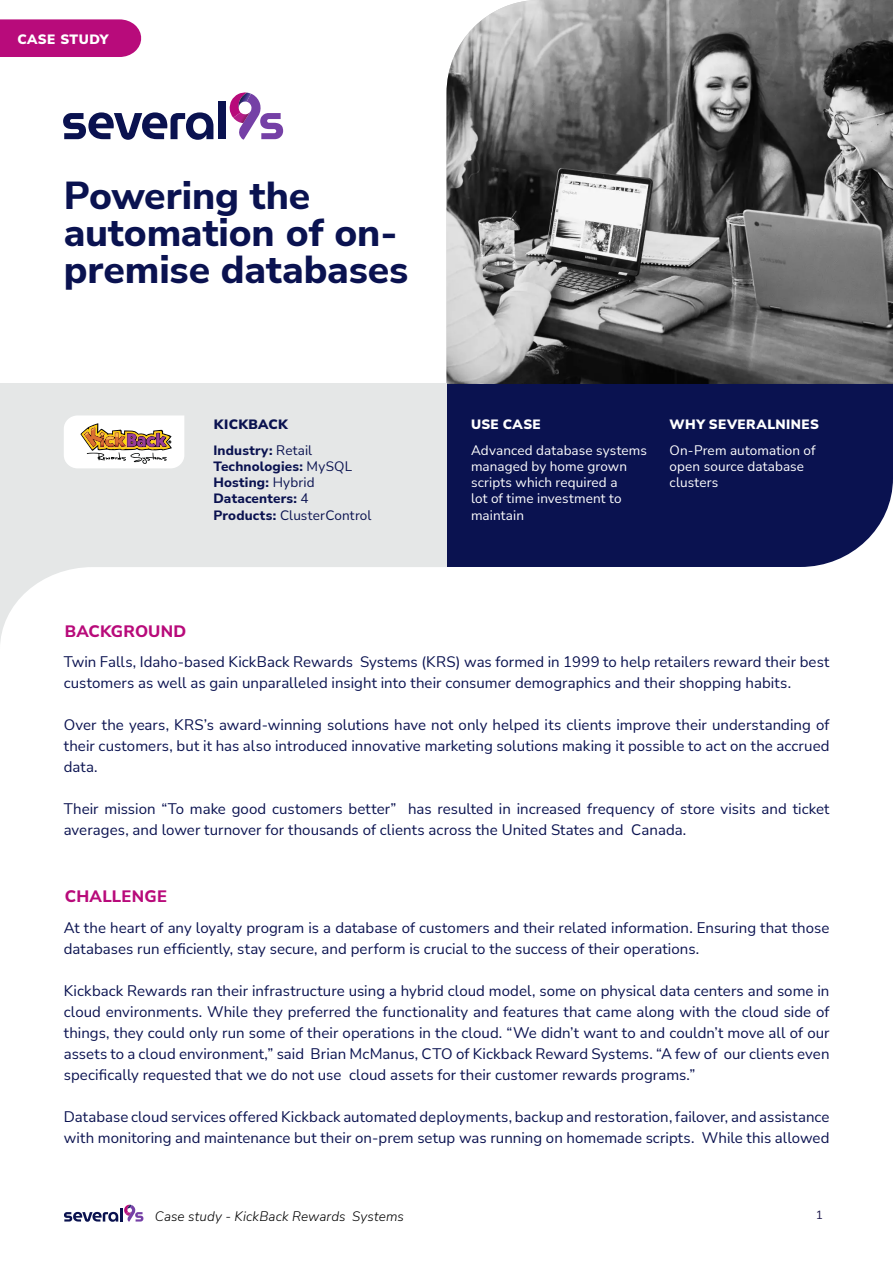
<style>
.page{position:relative;width:893px;height:1263px;background:#fff}
.page>*{position:absolute;margin:0;border:0;box-sizing:border-box;transform-origin:0 0}
.Heaader_02{font:800 39px/37px "Nunito Sans";letter-spacing:-.005em;color:#0a1250}
.Heaader_02-2{font:800 16.5px "Nunito Sans";letter-spacing:.015em;color:#b80a7a}
.Heaader_02-3{font:15px/21px "Nunito Sans";letter-spacing:.005em;color:#0a1250}
.Heaader_02-4{font:13.5px/16.2px "Nunito Sans";letter-spacing:.01em;color:#fff}
.Heaader_02-5{font:800 13.5px "Nunito Sans";letter-spacing:.015em;color:#0a1250}
.Heaader_02-6{font:italic 300 13.5px "Nunito Sans";letter-spacing:.01em;color:#000}
.Heaader_02-7{font:13.5px "Nunito Sans";letter-spacing:.01em;color:#0a1250}
.Heaader_02-8{font:900 13.5px "Nunito Sans";letter-spacing:.03em;color:#fff}
.Contact{font:900 13.5px "Nunito Sans";letter-spacing:.03em;color:#fff}
.Heaader_02-9{font:900 13.5px "Nunito Sans";letter-spacing:.025em;color:#0a1250}
.t1{font:12px "Nunito";color:#1d184b}
.s1{font-weight:400}
.s2{font-weight:800}
</style>
<div class="page">
<svg style="left:64px;top:1204px;width:79px;height:18px"></svg>
<img style="left:446px;top:0;width:447px;height:384px">
<svg style="left:63px;top:112px;width:150px;height:28px"></svg>
<div style="left:219px;top:102px;width:7px;height:37px;background:#0a1250"></div>
<svg style="left:229px;top:92px;width:54px;height:48px"></svg>
<div style="left:446px;top:384px;width:447px;height:183px;background:#0a1250"></div>
<div style="left:0;top:384px;width:446px;height:289px;background:#e5e7e7"></div>
<div style="left:0;top:567px;width:446px;height:106px;background:#fff"></div>
<div style="left:0;top:19px;width:142px;height:38px;background:#b80b7b"></div>
<svg style="left:64px;top:415px;width:120px;height:53px;background:#e2d3c5"></svg>
<p class="Contact" style="left:17px;top:29px;width:93px">CASE STUDY</p>
<p class="Heaader_02" style="left:64px;top:175px;width:346px">Powering the automation of on&shy;premise databases</p>
<p class="Heaader_02-9" style="left:214px;top:415px;width:75px">KICKBACK</p>
<p class="Heaader_02-8" style="left:471px;top:415px;width:71px">USE CASE</p>
<p class="Heaader_02-8" style="left:670px;top:415px;width:151px">WHY SEVERALNINES</p>
<p class="Heaader_02-5" style="left:213px;top:441px;width:100px">Industry: <span class="s1">Retail</span></p>
<p class="Heaader_02-5" style="left:213px;top:457px;width:140px">Technologies: <span class="s1">MySQL</span></p>
<p class="Heaader_02-5" style="left:213px;top:473px;width:103px">Hosting: <span class="s1">Hybrid</span></p>
<p class="Heaader_02-5" style="left:213px;top:489px;width:97px">Datacenters: <span class="s1">4</span></p>
<p class="Heaader_02-7" style="left:213px;top:505px;width:160px"><span class="s2">Products:</span> ClusterControl</p>
<p class="Heaader_02-4" style="left:670px;top:441px;width:147px">On-Prem automation of open source database clusters</p>
<p class="Heaader_02-4" style="left:471px;top:441px;width:177px">Advanced database systems</p>
<p class="Heaader_02-4" style="left:471px;top:458px;width:158px">managed by home grown scripts which required a lot of time investment to maintain</p>
<p class="Heaader_02-2" style="left:65px;top:619px;width:123px">BACKGROUND</p>
<p class="Heaader_02-3" style="left:64px;top:651px;width:767px">Twin Falls, Idaho-based KickBack Rewards Systems (KRS) was formed in 1999 to help retailers reward their best customers as well as gain unparalleled insight into their consumer demographics and their shopping habits.</p>
<p class="Heaader_02-3" style="left:64px;top:714px;width:767px;text-align:justify">Over the years, KRS’s award-winning solutions have not only helped its clients improve their understanding of their customers, but it has also introduced innovative marketing solutions making it possible to act on the accrued data.</p>
<p class="Heaader_02-3" style="left:64px;top:798px;width:767px">Their mission “To make good customers better” has resulted in increased frequency of store visits and ticket averages, and lower turnover for thousands of clients across the United States and Canada.</p>
<p class="Heaader_02-2" style="left:65px;top:885px;width:104px">CHALLENGE</p>
<p class="Heaader_02-3" style="left:64px;top:916px;width:767px">At the heart of any loyalty program is a database of customers and their related information. Ensuring that those databases run efficiently, stay secure, and perform is crucial to the success of their operations.</p>
<p class="Heaader_02-3" style="left:64px;top:979px;width:767px;text-align:justify">Kickback Rewards ran their infrastructure using a hybrid cloud model, some on physical data centers and some in cloud environments. While they preferred the functionality and features that came along with the cloud side of things, they could only run some of their operations in the cloud. “We didn’t want to and couldn’t move all of our assets to a cloud environment,” said Brian McManus, CTO of Kickback Reward Systems. “A few of our clients even specifically requested that we do not use cloud assets for their customer rewards programs.”</p>
<p class="Heaader_02-3" style="left:64px;top:1105px;width:767px">Database cloud services offered Kickback automated deployments, backup and restoration, failover, and assistance with monitoring and maintenance but their on-prem setup was running on homemade scripts. While this allowed</p>
<p class="Heaader_02-6" style="left:155px;top:1207px;width:250px">Case study - KickBack Rewards Systems</p>
<p class="t1" style="left:816px;top:1206px;width:9px">1</p>
</div>
